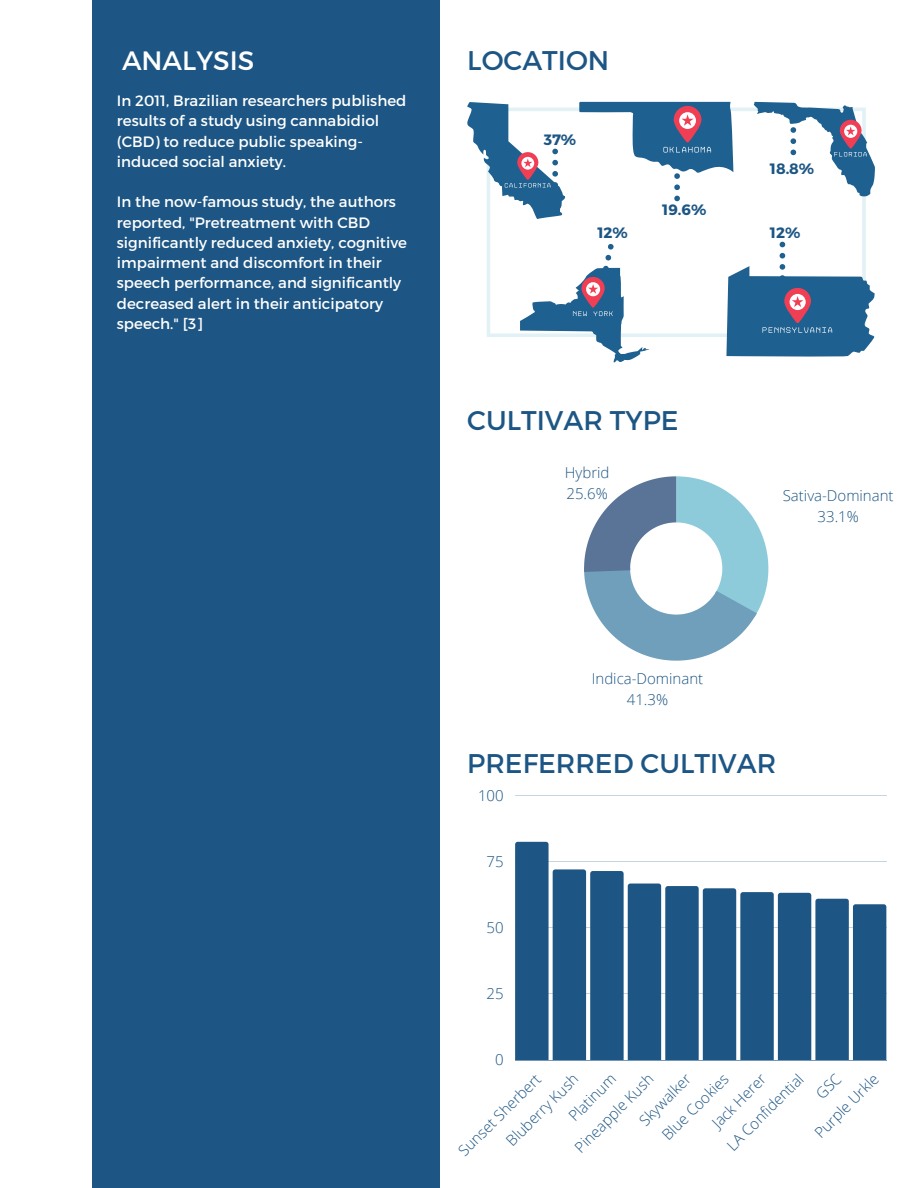
<style>
.page{position:relative;width:918px;height:1188px;background:#fff}
.page>*{position:absolute;margin:0;border:0;box-sizing:border-box;transform-origin:0 0}
.t1{font:27px "Montserrat";color:#1d5684}
.t2{font:26.55px "Montserrat";color:#fff}
.t3{font:15px/20.2px "Montserrat";color:#fff}
.t4{font:300 15px "Open Sans";color:#1d5684}
.t5{font:700 15px "Montserrat";color:#1d5684}
</style>
<div class="page">
<div style="left:92px;top:0;width:347px;height:1188px;background:#1d5684"></div>
<svg style="left:487px;top:108px;width:379px;height:229px"></svg>
<svg style="left:520px;top:243px;width:129px;height:119px"></svg>
<svg style="left:579px;top:102px;width:154px;height:99px"></svg>
<svg style="left:726px;top:242px;width:149px;height:115px"></svg>
<svg style="left:754px;top:102px;width:121px;height:94px"></svg>
<svg style="left:467px;top:102px;width:98px;height:117px"></svg>
<svg style="left:584px;top:476px;width:184px;height:185px"></svg>
<hr style="left:515px;top:795px;width:371px;height:1px;background:#1d5684">
<hr style="left:515px;top:1060px;width:371px;height:1px;background:#1d5684">
<svg style="left:515px;top:842px;width:371px;height:218px"></svg>
<p class="t2" style="left:122px;top:43px;width:134px">ANALYSIS</p>
<p class="t3" style="left:117px;top:90px;width:291px">In 2011, Brazilian researchers published results of a study using cannabidiol (CBD) to reduce public speaking&shy;induced social anxiety.</p>
<p class="t3" style="left:117px;top:191px;width:292px">In the now-famous study, the authors reported, "Pretreatment with CBD significantly reduced anxiety, cognitive impairment and discomfort in their speech performance, and significantly decreased alert in their anticipatory speech." [3]</p>
<p class="t1" style="left:467px;top:43px;width:144px">LOCATION</p>
<p class="t5" style="left:544px;top:130px;width:34px">37%</p>
<p class="t5" style="left:662px;top:200px;width:46px">19.6%</p>
<p class="t5" style="left:770px;top:159px;width:46px">18.8%</p>
<p class="t5" style="left:597px;top:223px;width:32px">12%</p>
<p class="t5" style="left:770px;top:223px;width:32px">12%</p>
<p class="t1" style="left:467px;top:403px;width:213px">CULTIVAR TYPE</p>
<p class="t4" style="left:565px;top:462px;width:46px">Hybrid</p>
<p class="t4" style="left:566px;top:483px;width:43px">25.6%</p>
<p class="t4" style="left:783px;top:485px;width:112px">Sativa-Dominant</p>
<p class="t4" style="left:818px;top:506px;width:43px">33.1%</p>
<p class="t4" style="left:592px;top:668px;width:113px">Indica-Dominant</p>
<p class="t4" style="left:627px;top:689px;width:43px">41.3%</p>
<p class="t1" style="left:467px;top:746px;width:311px">PREFERRED CULTIVAR</p>
<p class="t4" style="left:478px;top:785px;width:27px">100</p>
<p class="t4" style="left:487px;top:851px;width:19px">75</p>
<p class="t4" style="left:487px;top:917px;width:19px">50</p>
<p class="t4" style="left:487px;top:983px;width:19px">25</p>
<p class="t4" style="left:495px;top:1049px;width:10px">0</p>
<p class="t4" style="left:570px;top:1142px;width:105px;rotate:-45deg">Pineapple Kush</p>
<p class="t4" style="left:501px;top:1136px;width:96px;rotate:-45deg">Bluber y Kush</p>
<p class="t4" style="left:722px;top:1140px;width:103px;rotate:-45deg">LA Confidential</p>
<p class="t4" style="left:810px;top:1128px;width:85px;rotate:-45deg">Purple Urkle</p>
<p class="t4" style="left:454px;top:1146px;width:111px;rotate:-45deg">Sunset Sherbert</p>
<p class="t4" style="left:634px;top:1115px;width:67px;rotate:-45deg">Skywalker</p>
<p class="t4" style="left:707px;top:1117px;width:70px;rotate:-45deg">Jack Herer</p>
<p class="t4" style="left:657px;top:1130px;width:88px;rotate:-45deg">Blue Cookies</p>
<p class="t4" style="left:564px;top:1111px;width:61px;rotate:-45deg">Platinum</p>
</div>
